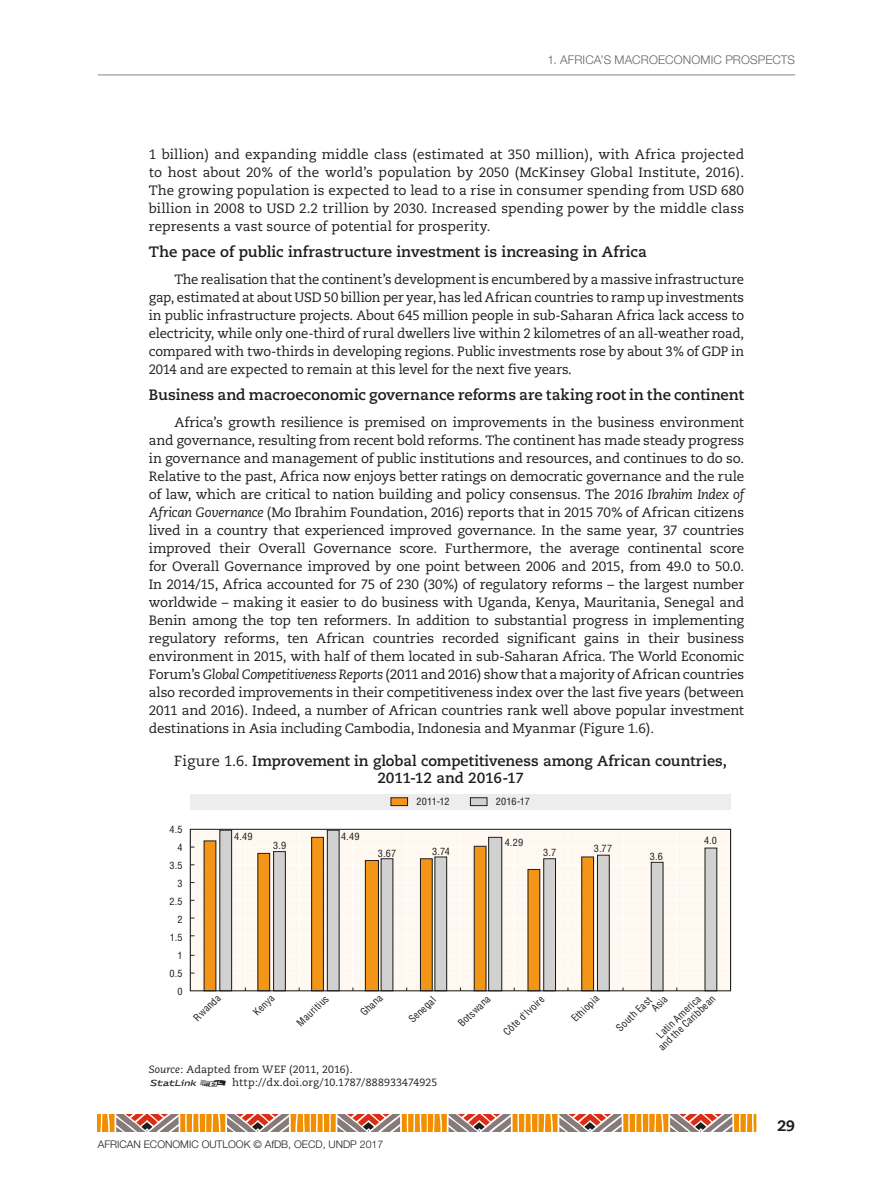
<style>
.page{position:relative;width:893px;height:1191px;background:#fff}
.page>*{position:absolute;margin:0;border:0;box-sizing:border-box;transform-origin:0 0}
.Title_2{font:700 15px "Caecilia";color:#1d1d1b}
.t1{font:800 15px "Caecilia";color:#1d1d1b}
.t2{font:700 14.7px/16.5px "Caecilia";letter-spacing:-.005em;color:#1d1d1b;text-align:center}
.Texte_normal{font:13.5px/18px "Caecilia";letter-spacing:-.005em;color:#1d1d1b;text-align:justify}
.t3{font:300 12px "Helvetica Neue";letter-spacing:.005em;color:#646463}
.t4{font:300 10.5px "Helvetica Neue";color:#1d1d1b}
.Statlink{font:10.5px "Caecilia";letter-spacing:.01em;color:#1d1d1b}
.Figure_source{font:10.5px "Caecilia";letter-spacing:.015em;color:#1d1d1b}
.t5{font:condensed 10.05px/10.2px "Helvetica";color:#1d1d1b}
.t6{font:condensed 9.75px "Helvetica";letter-spacing:.02em;color:#1d1d1b;scale:1.05 1}
.s1{font-style:italic}
.s2{font-weight:400}
.s3{font-family:"Stat Link"}
</style>
<div class="page">
<hr style="left:98px;top:75px;width:697px;height:1px;background:#878787">
<svg style="left:98px;top:1114px;width:658px;height:17px;background:#d09664"></svg>
<div style="left:190px;top:829px;width:541px;height:161px;background:#fff8f1"></div>
<div style="left:190px;top:793px;width:541px;height:16px;background:#ededed"></div>
<hr style="left:190px;top:972px;width:541px;height:1px;background:#fff">
<hr style="left:190px;top:955px;width:541px;height:1px;background:#fff">
<hr style="left:190px;top:935px;width:541px;height:1px;background:#fff">
<hr style="left:190px;top:917px;width:541px;height:1px;background:#fff">
<hr style="left:190px;top:900px;width:541px;height:1px;background:#fff">
<hr style="left:190px;top:882px;width:541px;height:1px;background:#fff">
<hr style="left:190px;top:864px;width:541px;height:1px;background:#fff">
<hr style="left:190px;top:846px;width:541px;height:1px;background:#fff">
<svg style="left:203px;top:840px;width:14px;height:149px;background:#d38c2b"></svg>
<svg style="left:219px;top:830px;width:498px;height:159px"></svg>
<div style="left:190px;top:828px;width:541px;height:163px;border:1px solid #1d1d1b"></div>
<div style="left:391px;top:797px;width:17px;height:8px;background:#f39617"></div>
<div style="left:391px;top:797px;width:17px;height:9px;border:1px solid #1d1d1b"></div>
<div style="left:470px;top:797px;width:17px;height:8px;background:#d1d1d1"></div>
<div style="left:470px;top:797px;width:17px;height:9px;border:1px solid #1d1d1b"></div>
<p class="t3" style="left:547px;top:52px;width:135px">1. AFRICA’S MACROECONOMI</p>
<p class="t3" style="left:714px;top:52px;width:82px">C PROS PECTS</p>
<p class="Texte_normal" style="left:149px;top:145px;width:597px">1 billion) and expanding middle class (estimated at 350 million), with Africa projected to host about 20% of the world’s population by 2050 (McKinsey Global Institute, 2016).<br>The growing population is expected to lead to a rise in consumer spending from USD 680 billion in 2008 to USD 2.2 trillion by 2030. Increased spending power by the middle class represents a vast source of potential for prosperity.</p>
<p class="Title_2" style="left:149px;top:243px;width:500px">The pace of public infrastructure investment is increasing in Africa</p>
<p class="Texte_normal" style="left:149px;top:270px;width:597px;text-indent:26px">The realisation that the continent’s development is encumbered by a massive infrastructure gap, estimated at about USD 50 billion per year, has led African countries to ramp up investments in public infrastructure projects. About 645 million people in sub-Saharan Africa lack access to electricity, while only one-third of rural dwellers live within 2 kilometres of an all-weather road, compared with two-thirds in developing regions. Public investments rose by about 3% of GDP in 2014 and are expected to remain at this level for the next five years.</p>
<p class="Title_2" style="left:149px;top:386px;width:597px">Business and macroeconomic governance reforms are taking root in the continent</p>
<p class="Texte_normal" style="left:149px;top:413px;width:597px;text-indent:26px">Africa’s growth resilience is premised on improvements in the business environment and governance, resulting from recent bold reforms. The continent has made steady progress in governance and management of public institutions and resources, and continues to do so.<br>Relative to the past, Africa now enjoys better ratings on democratic governance and the rule of law, which are critical to nation building and policy consensus. The <span class="s1">2016 Ibrahim Index of African Governance</span> (Mo Ibrahim Foundation, 2016) reports that in 2015 70% of African citizens lived in a country that experienced improved governance. In the same year, 37 countries improved their Overall Governance score. Furthermore, the average continental score for Overall Governance improved by one point between 2006 and 2015, from 49.0 to 50.0.<br>In 2014/15, Africa accounted for 75 of 230 (30%) of regulatory reforms – the largest number worldwide – making it easier to do business with Uganda, Kenya, Mauritania, Senegal and Benin among the top ten reformers. In addition to substantial progress in implementing regulatory reforms, ten African countries recorded significant gains in their business environment in 2015, with half of them located in sub-Saharan Africa. The World Economic Forum’s <span class="s1">Global Competitiveness Reports</span> (2011 and 2016) show that a majority of African countries also recorded improvements in their competitiveness index over the last five years (between 2011 and 2016). Indeed, a number of African countries rank well above popular investment destinations in Asia including Cambodia, Indonesia and Myanmar (Figure 1.6).</p>
<p class="t2" style="left:174px;top:753px;width:554px"><span class="s2">Figure 1.6.</span> Improvement in global competitiveness among African countries,<br>2011-12 and 2016-17</p>
<p class="t6" style="left:170px;top:823px;width:14px">4.5</p>
<p class="t6" style="left:178px;top:841px;width:6px">4</p>
<p class="t6" style="left:169px;top:859px;width:14px">3.5</p>
<p class="t6" style="left:178px;top:877px;width:6px">3</p>
<p class="t6" style="left:169px;top:895px;width:14px">2.5</p>
<p class="t6" style="left:178px;top:913px;width:6px">2</p>
<p class="t6" style="left:170px;top:931px;width:14px">1.5</p>
<p class="t6" style="left:178px;top:949px;width:6px">1</p>
<p class="t6" style="left:170px;top:967px;width:14px">0.5</p>
<p class="t6" style="left:178px;top:985px;width:6px">0</p>
<p class="t6" style="left:234px;top:830px;width:19px">4.49</p>
<p class="t6" style="left:273px;top:839px;width:14px">3.9</p>
<p class="t6" style="left:341px;top:830px;width:19px">4.49</p>
<p class="t6" style="left:416px;top:795px;width:33px">2011-12</p>
<p class="t6" style="left:496px;top:795px;width:34px">2016-17</p>
<p class="t6" style="left:378px;top:847px;width:19px">3.67</p>
<p class="t6" style="left:432px;top:845px;width:18px">3.74</p>
<p class="t6" style="left:505px;top:836px;width:19px">4.29</p>
<p class="t6" style="left:543px;top:846px;width:14px">3.7</p>
<p class="t6" style="left:594px;top:842px;width:19px">3.77</p>
<p class="t6" style="left:650px;top:850px;width:14px">3.6</p>
<p class="t6" style="left:704px;top:834px;width:14px">4.0</p>
<p class="t5" style="left:192px;top:1015px;width:34px;rotate:-44deg">Rwanda</p>
<p class="t5" style="left:251px;top:1009px;width:26px;rotate:-44deg">Kenya</p>
<p class="t5" style="left:295px;top:1020px;width:41px;rotate:-44deg">Mauritius</p>
<p class="t5" style="left:359px;top:1010px;width:27px;rotate:-44deg">Ghana</p>
<p class="t5" style="left:407px;top:1017px;width:34px;rotate:-44deg">Senegal</p>
<p class="t5" style="left:456px;top:1021px;width:42px;rotate:-44deg">Botswana</p>
<p class="t5" style="left:502px;top:1029px;width:53px;rotate:-44deg">Côte d'Ivoire</p>
<p class="t5" style="left:570px;top:1015px;width:35px;rotate:-44deg">Ethiopia</p>
<p class="t5" style="left:642px;top:998px;width:19px;text-indent:-39px;rotate:-44deg">South East<br>Asia</p>
<p class="t5" style="left:650px;top:1037px;width:76px;text-align:center;rotate:-44deg">Latin America and the Caribbean</p>
<p class="Figure_source" style="left:149px;top:1062px;width:205px"><span class="s1">Source</span>: Adapted from WEF (2011, 2016).</p>
<p class="Statlink" style="left:149px;top:1076px;width:290px"><span class="s3">12</span> http://dx.doi.org/10.1787/888933474925</p>
<p class="t4" style="left:98px;top:1138px;width:212px">AFRICAN ECONOMIC OUTLOOK © AFDB, OECD</p>
<p class="t4" style="left:323px;top:1138px;width:62px">, UNDP 2017</p>
<p class="t1" style="left:777px;top:1116px;width:19px">29</p>
</div>
